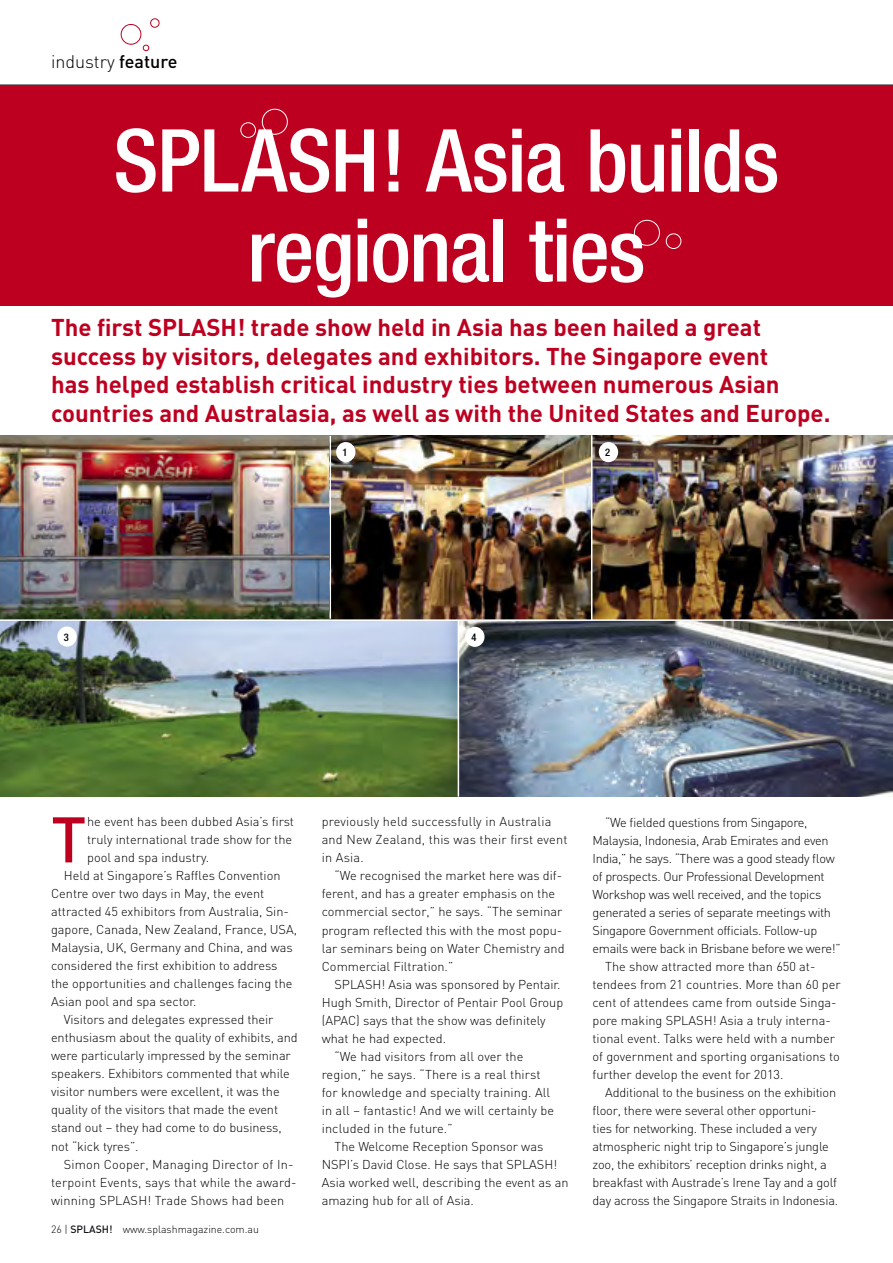
<style>
.page{position:relative;width:893px;height:1263px;background:#fff}
.page>*{position:absolute;margin:0;border:0;box-sizing:border-box;transform-origin:0 0}
.t1{font:500 condensed 87px/90px "Helvetica Neue";letter-spacing:-.015em;color:#fff;text-align:center}
.t2{font:500 63.3px "DIN";color:#be0020}
.t3{font:700 24px/28.8px "DIN";color:#be0020}
.t4{font:300 18px "DIN";color:#000}
.t5{font:300 12.75px/18px "DIN";color:#000}
.t6{font:300 12.75px "DIN";letter-spacing:-.025em;color:#000}
.t7{font:300 10.5px "DIN";color:#000}
.t8{font:500 condensed 10.5px "Helvetica Neue";color:#000}
.s1{font-family:"DIN Medium Alternate";font-weight:400}
.s2{font-family:"DIN Medium Alternate";font-weight:400;color:#16161a}
</style>
<div class="page">
<div style="left:0;top:85px;width:893px;height:220px;background:#be0020"></div>
<div style="left:240px;top:122px;width:16px;height:16px;border:1px solid #fff;border-radius:50%"></div>
<div style="left:262px;top:109px;width:26px;height:26px;border:1px solid #fff;border-radius:50%"></div>
<div style="left:666px;top:233px;width:15px;height:16px;border:1px solid #fff;border-radius:50%"></div>
<div style="left:634px;top:220px;width:26px;height:26px;border:1px solid #fff;border-radius:50%"></div>
<img style="left:0;top:436px;width:893px;height:361px">
<div style="left:336px;top:442px;width:19px;height:20px;background:#fff;border-radius:50%"></div>
<div style="left:599px;top:442px;width:19px;height:20px;background:#fff;border-radius:50%"></div>
<div style="left:57px;top:626px;width:20px;height:20px;background:#fff;border-radius:50%"></div>
<div style="left:465px;top:627px;width:20px;height:20px;background:#fff;border-radius:50%"></div>
<hr style="left:0;top:619px;width:893px;height:2px;background:#fff">
<hr style="left:330px;top:436px;width:1px;height:183px;background:#fff">
<hr style="left:591px;top:435px;width:1px;height:186px;background:#fff">
<hr style="left:458px;top:620px;width:1px;height:177px;background:#fff">
<svg style="left:143px;top:45px;width:6px;height:6px"></svg>
<div style="left:121px;top:24px;width:20px;height:21px;border:1px solid #be0020;border-radius:50%"></div>
<div style="left:150px;top:18px;width:9px;height:10px;border:1px solid #be0020;border-radius:50%"></div>
<h3 class="t4" style="left:51px;top:50px;width:128px">industry <span class="s1">feature</span></h3>
<h1 class="t1" style="left:113px;top:115px;width:668px">SPLASH! Asia builds regional ties</h1>
<p class="t3" style="left:51px;top:312px;width:781px">The first SPLASH! trade show held in Asia has been hailed a great success by visitors, delegates and exhibitors. The Singapore event<br>has helped establish critical industry ties between numerous Asian countries and Australasia, as well as with the United States and Europe.</p>
<p class="t8" style="left:343px;top:446px;width:7px">1</p>
<p class="t8" style="left:605px;top:446px;width:7px">2</p>
<p class="t8" style="left:64px;top:631px;width:7px">3</p>
<p class="t8" style="left:472px;top:631px;width:7px">4</p>
<h2 class="t2" style="left:51px;top:799px;width:37px">T</h2>
<p class="t5" style="left:87px;top:813px;width:208px">he event has been dubbed Asia’s first</p>
<p class="t5" style="left:87px;top:831px;width:207px">truly international trade show for the</p>
<p class="t5" style="left:87px;top:849px;width:124px">pool and spa industry.</p>
<p class="t5" style="left:64px;top:867px;width:218px">Held at Singapore’s Raffles Convention</p>
<p class="t5" style="left:51px;top:885px;width:215px">Centre over two days in May, the event</p>
<p class="t5" style="left:51px;top:903px;width:239px">attracted 45 exhibitors from Australia, Sin-</p>
<p class="t5" style="left:51px;top:921px;width:248px">gapore, Canada, New Zealand, France, USA,</p>
<p class="t5" style="left:51px;top:939px;width:243px">Malaysia, UK, Germany and China, and was</p>
<p class="t5" style="left:51px;top:957px;width:228px">considered the first exhibition to address</p>
<p class="t5" style="left:51px;top:975px;width:243px">the opportunities and challenges facing the</p>
<p class="t5" style="left:51px;top:993px;width:147px">Asian pool and spa sector.</p>
<p class="t5" style="left:64px;top:1011px;width:211px">Visitors and delegates expressed their</p>
<p class="t5" style="left:51px;top:1029px;width:248px">enthusiasm about the quality of exhibits, and</p>
<p class="t5" style="left:51px;top:1047px;width:241px">were particularly impressed by the seminar</p>
<p class="t5" style="left:51px;top:1065px;width:240px">speakers. Exhibitors commented that while</p>
<p class="t5" style="left:51px;top:1083px;width:230px">visitor numbers were excellent, it was the</p>
<p class="t5" style="left:51px;top:1101px;width:229px">quality of the visitors that made the event</p>
<p class="t5" style="left:51px;top:1119px;width:232px">stand out – they had come to do business,</p>
<p class="t5" style="left:51px;top:1137px;width:89px">not “kick tyres”.</p>
<p class="t5" style="left:64px;top:1155px;width:231px">Simon Cooper, Managing Director of In-</p>
<p class="t5" style="left:51px;top:1173px;width:247px">terpoint Events, says that while the award-</p>
<p class="t5" style="left:51px;top:1191px;width:235px">winning SPLASH! Trade Shows had been</p>
<p class="t7" style="left:51px;top:1223px;width:209px">26 | <span class="s2">SPLASH!</span> www.splashmagazine.com.au</p>
<p class="t5" style="left:322px;top:813px;width:247px">previously held successfully in Australia and New Zealand, this was their first event in Asia.</p>
<p class="t5" style="left:322px;top:867px;width:244px;text-indent:13px">“We recognised the market here was dif&shy;ferent, and has a greater emphasis on the commercial sector,” he says. “The seminar program reflected this with the most popu&shy;lar seminars being on Water Chemistry and Commercial Filtration.”</p>
<p class="t5" style="left:334px;top:975px;width:228px">SPLASH! Asia was sponsored by Pentair.</p>
<p class="t5" style="left:322px;top:993px;width:243px">Hugh Smith, Director of Pentair Pool Group</p>
<p class="t5" style="left:322px;top:1011px;width:225px">(APAC) says that the show was definitely</p>
<p class="t5" style="left:322px;top:1029px;width:126px">what he had expected.</p>
<p class="t5" style="left:334px;top:1047px;width:191px">“We had visitors from all over the</p>
<p class="t5" style="left:322px;top:1065px;width:220px">region,” he says. “There is a real thirst</p>
<p class="t5" style="left:322px;top:1083px;width:230px">for knowledge and specialty training. All</p>
<p class="t5" style="left:322px;top:1101px;width:234px">in all – fantastic! And we will certainly be</p>
<p class="t5" style="left:322px;top:1119px;width:133px">included in the future.”</p>
<p class="t5" style="left:334px;top:1137px;width:210px">The Welcome Reception Sponsor was</p>
<p class="t5" style="left:322px;top:1155px;width:237px">NSPI’s David Close. He says that SPLASH!</p>
<p class="t5" style="left:322px;top:1173px;width:248px">Asia worked well, describing the event as an</p>
<p class="t5" style="left:322px;top:1191px;width:154px">amazing hub for all of Asia.</p>
<p class="t6" style="left:605px;top:814px;width:204px">“We fielded questions from Singapore,</p>
<p class="t6" style="left:592px;top:832px;width:238px">Malaysia, Indonesia, Arab Emirates and even</p>
<p class="t6" style="left:592px;top:850px;width:244px">India,” he says. “There was a good steady flow</p>
<p class="t6" style="left:592px;top:868px;width:234px">of prospects. Our Professional Development</p>
<p class="t6" style="left:592px;top:886px;width:230px">Workshop was well received, and the topics</p>
<p class="t6" style="left:592px;top:904px;width:240px">generated a series of separate meetings with</p>
<p class="t6" style="left:592px;top:922px;width:226px">Singapore Government officials. Follow-up</p>
<p class="t6" style="left:592px;top:940px;width:250px">emails were back in Brisbane before we were!”</p>
<p class="t5" style="left:605px;top:957px;width:212px">The show attracted more than 650 at-</p>
<p class="t5" style="left:592px;top:975px;width:250px">tendees from 21 countries. More than 60 per</p>
<p class="t5" style="left:592px;top:993px;width:246px">cent of attendees came from outside Singa-</p>
<p class="t5" style="left:592px;top:1011px;width:240px">pore making SPLASH! Asia a truly interna-</p>
<p class="t5" style="left:592px;top:1029px;width:244px">tional event. Talks were held with a number</p>
<p class="t5" style="left:592px;top:1047px;width:249px">of government and sporting organisations to</p>
<p class="t5" style="left:592px;top:1065px;width:192px">further develop the event for 2013.</p>
<p class="t5" style="left:605px;top:1083px;width:232px">Additional to the business on the exhibition</p>
<p class="t5" style="left:592px;top:1101px;width:225px">floor, there were several other opportuni-</p>
<p class="t5" style="left:592px;top:1119px;width:226px">ties for networking. These included a very</p>
<p class="t5" style="left:592px;top:1137px;width:238px">atmospheric night trip to Singapore’s jungle</p>
<p class="t5" style="left:592px;top:1155px;width:236px">zoo, the exhibitors’ reception drinks night, a</p>
<p class="t5" style="left:592px;top:1173px;width:246px">breakfast with Austrade’s Irene Tay and a golf</p>
<p class="t5" style="left:592px;top:1191px;width:247px">day across the Singapore Straits in Indonesia.</p>
</div>
